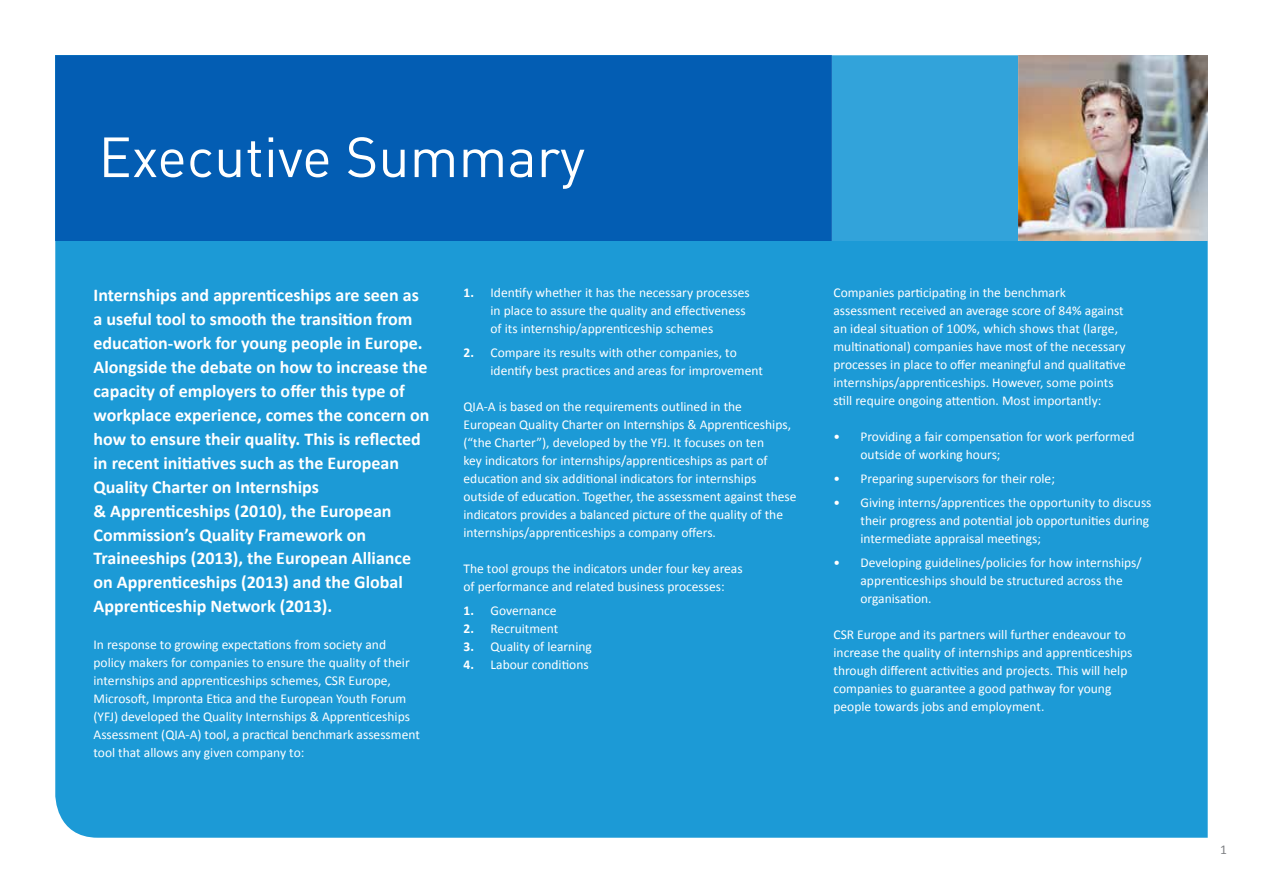
<style>
.page{position:relative;width:1263px;height:893px;background:#fff}
.page>*{position:absolute;margin:0;border:0;box-sizing:border-box;transform-origin:0 0}
.t1{font:55.65px "DIN";color:#fff}
.t2{font:700 18px/24px "Calibri";color:#fff}
.t3{font:13.5px/18px "Calibri";color:#fff}
.t4{font:13.5px "Calibri";color:#808285}
.s1{font-weight:700}
</style>
<div class="page">
<div style="left:55px;top:240px;width:1153px;height:598px;background:#1c9ad6"></div>
<div style="left:55px;top:55px;width:776px;height:185px;background:#035db3"></div>
<img style="left:1019px;top:55px;width:189px;height:185px">
<div style="left:831px;top:55px;width:188px;height:185px;background:#32a3da"></div>
<h1 class="t1" style="left:98px;top:122px;width:488px">Executive Summary</h1>
<p class="t2" style="left:94px;top:283px;width:337px">Internships and apprenticeships are seen as a useful tool to smooth the transition from education-work for young people in Europe.<br>Alongside the debate on how to increase the capacity of employers to offer this type of workplace experience, comes the concern on how to ensure their quality. This is reflected in recent initiatives such as the European Quality Charter on Internships<br>&amp; Apprenticeships (2010), the European Commission’s Quality Framework on Traineeships (2013), the European Alliance on Apprenticeships (2013) and the Global Apprenticeship Network (2013).</p>
<p class="t3" style="left:94px;top:635px;width:328px">In response to growing expectations from society and policy makers for companies to ensure the quality of their internships and apprenticeships schemes, CSR Europe, Microsoft, Impronta Etica and the European Youth Forum (YFJ) developed the Quality Internships &amp; Apprenticeships Assessment (QIA-A) tool, a practical benchmark assessment tool that allows any given company to:</p>
<p class="t3" style="left:490px;top:284px;width:261px;text-indent:-27px"><span class="s1">1.</span> Identify whether it has the necessary processes in place to assure the quality and effectiveness of its internship/apprenticeship schemes</p>
<p class="t3" style="left:490px;top:344px;width:274px;text-indent:-27px"><span class="s1">2.</span> Compare its results with other companies, to identify best practices and areas for improvement</p>
<p class="t3" style="left:463px;top:398px;width:334px">QIA-A is based on the requirements outlined in the European Quality Charter on Internships &amp; Apprenticeships, (“the Charter”), developed by the YFJ. It focuses on ten<br>key indicators for internships/apprenticeships as part of education and six additional indicators for internships outside of education. Together, the assessment against these indicators provides a balanced picture of the quality of the internships/apprenticeships a company offers.</p>
<p class="t3" style="left:463px;top:560px;width:281px">The tool groups the indicators under four key areas of performance and related business processes:</p>
<p class="t3" style="left:463px;top:602px;width:95px"><span class="s1">1.</span> Governance</p>
<p class="t3" style="left:463px;top:620px;width:96px"><span class="s1">2.</span> Recruitment</p>
<p class="t3" style="left:463px;top:638px;width:130px"><span class="s1">3.</span> Quality of learning</p>
<p class="t3" style="left:463px;top:656px;width:127px"><span class="s1">4.</span> Labour conditions</p>
<p class="t3" style="left:833px;top:284px;width:294px">Companies participating in the benchmark assessment received an average score of 84% against an ideal situation of 100%, which shows that (large, multinational) companies have most of the necessary processes in place to offer meaningful and qualitative internships/apprenticeships. However, some points still require ongoing attention. Most importantly:</p>
<p class="t3" style="left:860px;top:428px;width:275px;text-indent:-27px">• Providing a fair compensation for work performed outside of working hours;</p>
<p class="t3" style="left:833px;top:470px;width:223px">• Preparing supervisors for their role;</p>
<p class="t3" style="left:860px;top:494px;width:293px;text-indent:-27px">• Giving interns/apprentices the opportunity to discuss their progress and potential job opportunities during intermediate appraisal meetings;</p>
<p class="t3" style="left:860px;top:554px;width:283px;text-indent:-27px">• Developing guidelines/policies for how internships/ apprenticeships should be structured across the organisation.</p>
<p class="t3" style="left:833px;top:626px;width:300px">CSR Europe and its partners will further endeavour to increase the quality of internships and apprenticeships through different activities and projects. This will help companies to guarantee a good pathway for young people towards jobs and employment.</p>
<p class="t4" style="left:1220px;top:841px;width:8px">1</p>
</div>
